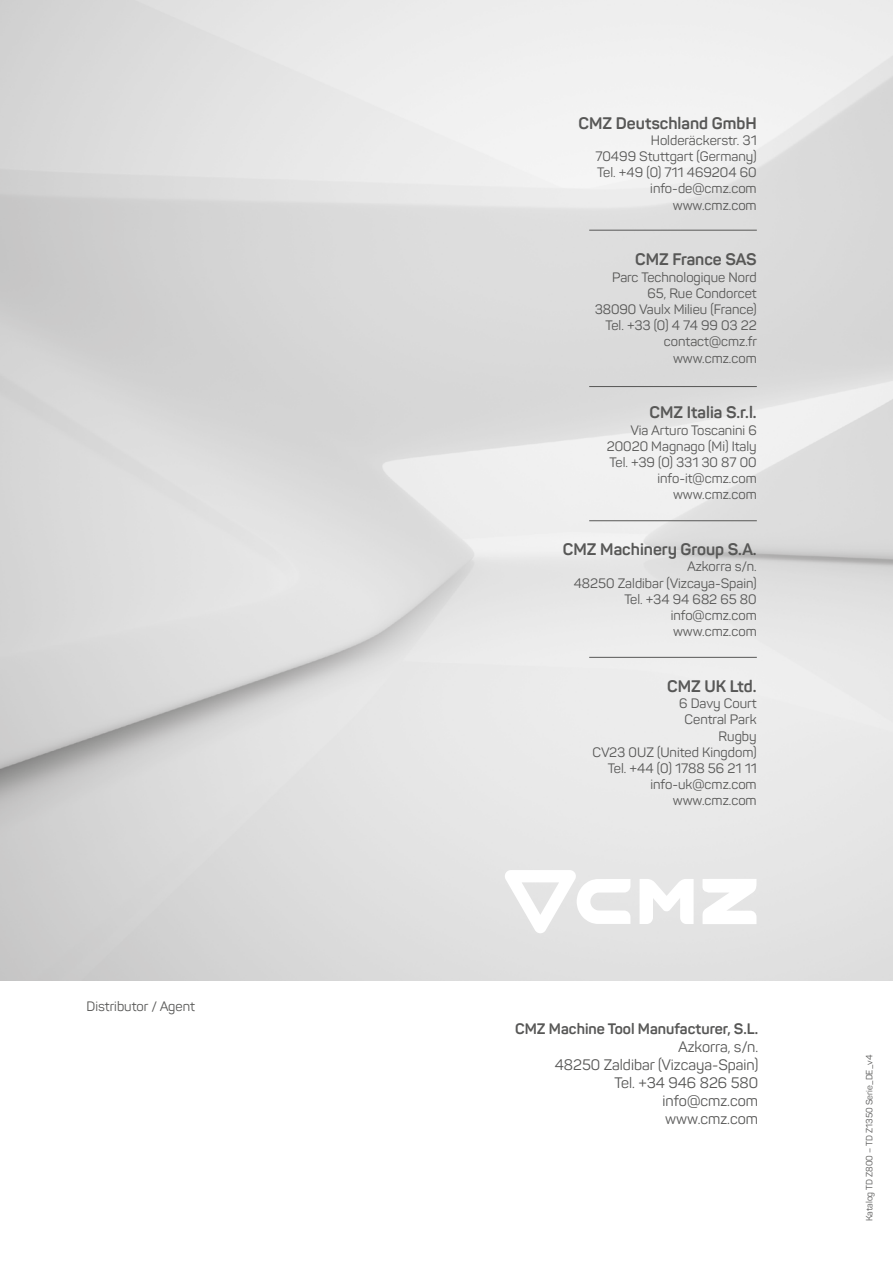
<style>
.page{position:relative;width:893px;height:1263px;background:#fff}
.page>*{position:absolute;margin:0;border:0;box-sizing:border-box;transform-origin:0 0}
.t1{font:700 16.5px "Panton";color:#575756}
.t2{font:15px/18px "Panton";color:#575756;text-align:right}
.t3{font:700 15px "Panton";color:#575756}
.t4{font:13.5px/16.2px "Panton";color:#575756;text-align:right}
.t5{font:9px "Panton";color:#575756}
</style>
<div class="page">
<hr style="left:589px;top:230px;width:168px;height:1px;background:#575756">
<hr style="left:589px;top:386px;width:168px;height:1px;background:#575756">
<hr style="left:589px;top:520px;width:168px;height:1px;background:#575756">
<hr style="left:589px;top:657px;width:168px;height:1px;background:#575756">
<svg style="left:648px;top:879px;width:46px;height:45px"></svg>
<svg style="left:504px;top:870px;width:126px;height:63px"></svg>
<svg style="left:702px;top:879px;width:55px;height:45px"></svg>
<p class="t4" style="left:87px;top:998px;width:110px">Distributor / Agent</p>
<p class="t1" style="left:579px;top:112px;width:180px">CMZ Deutschland GmbH</p>
<p class="t4" style="left:595px;top:132px;width:163px">Holderäckerstr. 31<br>70499 Stuttgart (Germany)<br>Tel. +49 (0) 711 469204 60 info-de@cmz.com www.cmz.com</p>
<p class="t1" style="left:635px;top:249px;width:123px">CMZ France SAS</p>
<p class="t4" style="left:595px;top:269px;width:164px">Parc Technologique Nord<br>65, Rue Condorcet<br>38090 Vaulx Milieu (France)<br>Tel. +33 (0) 4 74 99 03 22 contact@cmz.fr www.cmz.com</p>
<p class="t1" style="left:650px;top:402px;width:109px">CMZ Italia S.r.l.</p>
<p class="t4" style="left:607px;top:422px;width:151px">Via Arturo Toscanini 6<br>20020 Magnago (Mi) Italy<br>Tel. +39 (0) 331 30 87 00 info-it@cmz.com www.cmz.com</p>
<p class="t1" style="left:563px;top:539px;width:195px">CMZ Machinery Group S.A.</p>
<p class="t4" style="left:574px;top:558px;width:185px">Azkorra s/n.<br>48250 Zaldibar (Vizcaya-Spain)<br>Tel. +34 94 682 65 80 info@cmz.com<br>www.cmz.com</p>
<p class="t1" style="left:667px;top:676px;width:91px">CMZ UK Ltd.</p>
<p class="t4" style="left:593px;top:695px;width:166px">6 Davy Court<br>Central Park<br>Rugby<br>CV23 0UZ (United Kingdom)<br>Tel. +44 (0) 1788 56 21 11 info-uk@cmz.com www.cmz.com</p>
<p class="t3" style="left:515px;top:1020px;width:245px">CMZ Machine Tool Manufacturer, S.L.</p>
<p class="t2" style="left:555px;top:1038px;width:205px">Azkorra, s/n.<br>48250 Zaldibar (Vizcaya-Spain)<br>Tel. +34 946 826 580 info@cmz.com<br>www.cmz.com</p>
<p class="t5" style="left:864px;top:1221px;width:168px;rotate:-90deg">Katalog TD Z800 – TD Z1350 Serie_DE_v4</p>
</div>
